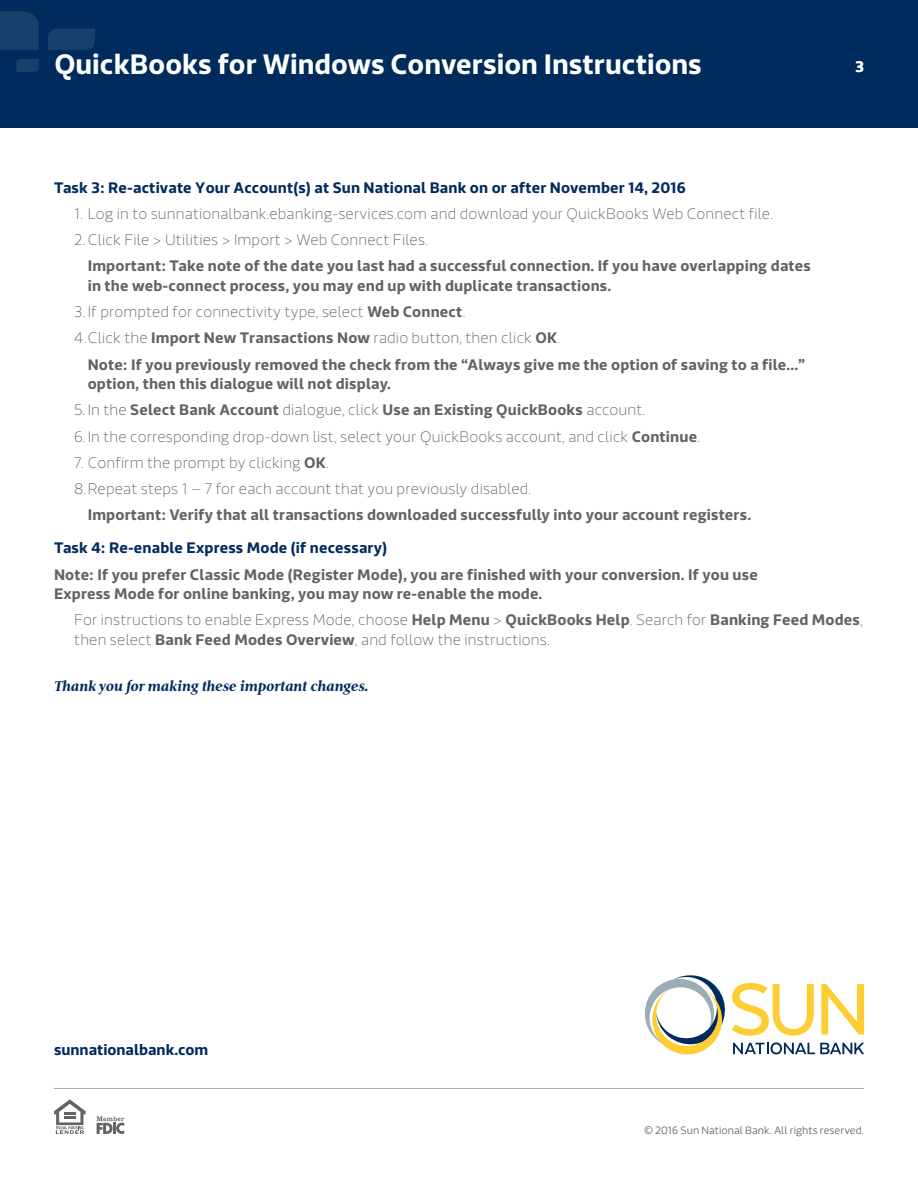
<style>
.page{position:relative;width:918px;height:1188px;background:#fff}
.page>*{position:absolute;margin:0;border:0;box-sizing:border-box;transform-origin:0 0}
.t1{font:700 27.75px "Riona Sans";color:#fff}
.t2{font:700 15px/19.5px "Riona Sans";letter-spacing:.01em;color:#636366}
.t3{font:100 15px/19.5px "Riona Sans";letter-spacing:.01em;color:#636366}
.t4{font:700 15px "Riona Sans";letter-spacing:.01em;color:#002b5c}
.t5{font:italic 700 15px "Pobla";color:#002b5c}
.t6{font:700 15px "Riona Sans";color:#fff}
.t7{font:300 10.5px "Riona Sans";color:#636366}
.s1{font-weight:700}
.s2{font-weight:100}
</style>
<div class="page">
<svg style="left:645px;top:975px;width:219px;height:80px"></svg>
<hr style="left:54px;top:1088px;width:810px;height:1px;background:#9badb7">
<svg style="left:54px;top:1099px;width:32px;height:35px"></svg>
<svg style="left:97px;top:1116px;width:27px;height:18px"></svg>
<div style="left:0;top:0;width:918px;height:127px;background:#002b5c"></div>
<div style="left:0;top:11px;width:39px;height:39px;background:#193f6b"></div>
<svg style="left:48px;top:29px;width:47px;height:21px"></svg>
<svg style="left:16px;top:59px;width:23px;height:13px"></svg>
<p class="t1" style="left:54px;top:47px;width:649px">QuickBooks for Windows Conversion Instructions</p>
<p class="t6" style="left:856px;top:57px;width:10px">3</p>
<p class="t4" style="left:54px;top:178px;width:633px">Task 3: Re-activate Your Account(s) at Sun National Bank on or after November 14, 2016</p>
<p class="t3" style="left:74px;top:204px;width:700px">1. Log in to sunnationalbank.ebanking-services.com and download your QuickBooks Web Connect file.</p>
<p class="t3" style="left:74px;top:230px;width:355px">2.Click File &gt; Utilities &gt; Import &gt; Web Connect Files.</p>
<p class="t2" style="left:88px;top:257px;width:725px">Important: Take note of the date you last had a successful connection. If you have overlapping dates in the web-connect process, you may end up with duplicate transactions.</p>
<p class="t3" style="left:74px;top:302px;width:393px">3. If prompted for connectivity type, select <span class="s1">Web Connect</span>.</p>
<p class="t3" style="left:74px;top:329px;width:487px">4.Click the <span class="s1">Import New Transactions Now</span> radio button, then click <span class="s1">OK</span>.</p>
<p class="t2" style="left:88px;top:355px;width:719px">Note: If you previously removed the check from the “Always give me the option of saving to a file...” option, then this dialogue will not display.</p>
<p class="t2" style="left:74px;top:401px;width:573px"><span class="s2">5. In the</span> Select Bank Account <span class="s2">dialogue, click</span> Use an Existing QuickBooks <span class="s2">account.</span></p>
<p class="t3" style="left:74px;top:427px;width:627px">6. In the corresponding drop-down list, select your QuickBooks account, and click <span class="s1">Continue</span>.</p>
<p class="t3" style="left:74px;top:453px;width:256px">7. Confirm the prompt by clicking <span class="s1">OK</span>.</p>
<p class="t3" style="left:74px;top:479px;width:459px">8.Repeat steps 1 – 7 for each account that you previously disabled.</p>
<p class="t2" style="left:88px;top:506px;width:665px">Important: Verify that all transactions downloaded successfully into your account registers.</p>
<p class="t4" style="left:54px;top:539px;width:335px">Task 4: Re-enable Express Mode (if necessary)</p>
<p class="t2" style="left:54px;top:565px;width:705px">Note: If you prefer Classic Mode (Register Mode), you are finished with your conversion. If you use<br>Express Mode for online banking, you may now re-enable the mode.</p>
<p class="t3" style="left:74px;top:611px;width:790px">For instructions to enable Express Mode, choose <span class="s1">Help Menu</span> &gt; <span class="s1">QuickBooks Help</span>. Search for <span class="s1">Banking Feed Modes</span>, then select <span class="s1">Bank Feed Modes Overview</span>, and follow the instructions.</p>
<p class="t5" style="left:54px;top:676px;width:316px">Thank you for making these important changes.</p>
<p class="t4" style="left:54px;top:1040px;width:156px">sunnationalbank.com</p>
<p class="t7" style="left:644px;top:1124px;width:221px">© 2016 Sun National Bank. All rights reserved.</p>
</div>
